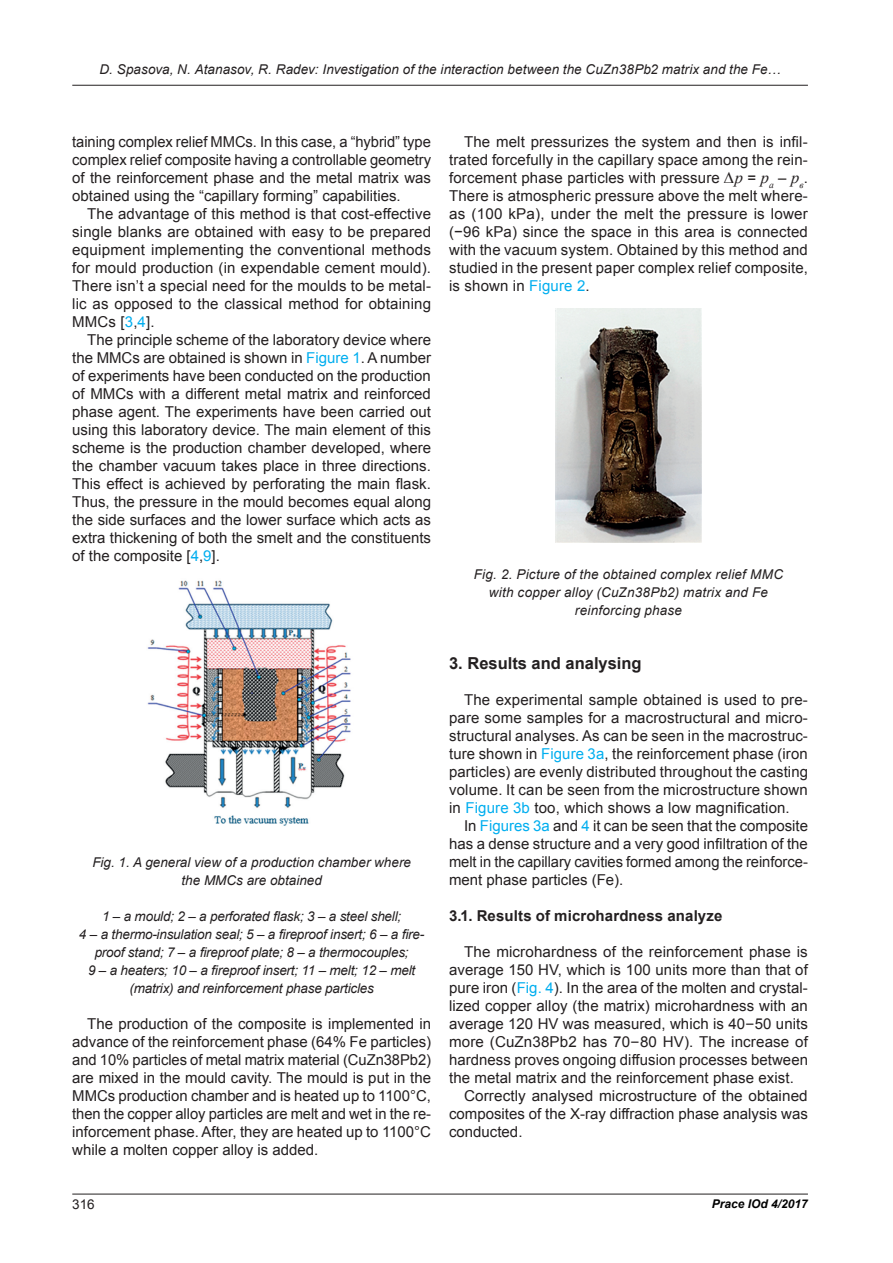
<style>
.page{position:relative;width:893px;height:1263px;background:#fff}
.page>*{position:absolute;margin:0;border:0;box-sizing:border-box;transform-origin:0 0}
.Nagłówek_1{font:700 16.5px "Arial";color:#231f20}
.t1{font:15px/18px "Arial";color:#231f20;text-align:justify}
.Nagłówek2{font:700 15px "Arial";letter-spacing:.01em;color:#231f20}
.Rysunki__tablice__wz{font:italic 13.5px/18px "Arial";color:#231f20;text-align:center}
.t2{font:13.5px "Arial";color:#231f20}
.t3{font:italic 700 12px "Arial";color:#000}
.s1{color:#00aeef}
.s2{font-family:"Times New Roman";font-style:italic;font-size:16.5px}
.s3{font-family:"Verdana"}
</style>
<div class="page">
<hr style="left:72px;top:1194px;width:736px;height:1px;background:#231f20">
<hr style="left:72px;top:85px;width:736px;height:1px;background:#231f20">
<img style="left:147px;top:580px;width:204px;height:246px">
<img style="left:555px;top:309px;width:147px;height:234px">
<p class="Rysunki__tablice__wz" style="left:100px;top:60px;width:683px">D. Spasova, N. Atanasov, R. Radev: Investigation of the interaction between the CuZn38Pb2 matrix and the Fe…</p>
<p class="t1" style="left:72px;top:133px;width:360px">taining complex relief MMCs. In this case, a “hybrid” type complex relief composite having a controllable geometry of the reinforcement phase and the metal matrix was obtained using the “capillary forming” capabilities.</p>
<p class="t1" style="left:72px;top:205px;width:360px;text-indent:15px">The advantage of this method is that cost-effective single blanks are obtained with easy to be prepared equipment implementing the conventional methods for mould production (in expendable cement mould).<br>There isn’t a special need for the moulds to be metal&shy;lic as opposed to the classical method for obtaining MMCs [<span class="s1">3</span>,<span class="s1">4</span>].</p>
<p class="t1" style="left:72px;top:331px;width:360px;text-indent:15px">The principle scheme of the laboratory device where the MMCs are obtained is shown in <span class="s1">Figure 1</span>. A number of experiments have been conducted on the production of MMCs with a different metal matrix and reinforced phase agent. The experiments have been carried out using this laboratory device. The main element of this scheme is the production chamber developed, where the chamber vacuum takes place in three directions.<br>This effect is achieved by perforating the main flask.<br>Thus, the pressure in the mould becomes equal along the side surfaces and the lower surface which acts as extra thickening of both the smelt and the constituents of the composite [<span class="s1">4</span>,<span class="s1">9</span>].</p>
<p class="Rysunki__tablice__wz" style="left:92px;top:853px;width:320px">Fig. 1. A general view of a production chamber where the MMCs are obtained</p>
<p class="Rysunki__tablice__wz" style="left:79px;top:907px;width:347px">1 – a mould; 2 – a perforated flask; 3 – a steel shell;<br>4 – a thermo-insulation seal; 5 – a fireproof insert; 6 – a fire&shy;proof stand; 7 – a fireproof plate; 8 – a thermocouples;<br>9 – a heaters; 10 – a fireproof insert; 11 – melt; 12 – melt (matrix) and reinforcement phase particles</p>
<p class="t1" style="left:72px;top:1015px;width:360px;text-indent:15px">The production of the composite is implemented in advance of the reinforcement phase (64% Fe particles) and 10% particles of metal matrix material (CuZn38Pb2) are mixed in the mould cavity. The mould is put in the MMCs production chamber and is heated up to 1100°C, then the copper alloy particles are melt and wet in the re&shy;inforcement phase. After, they are heated up to 1100°C while a molten copper alloy is added.</p>
<p class="t1" style="left:449px;top:133px;width:360px;text-indent:15px">The melt pressurizes the system and then is infil&shy;trated forcefully in the capillary space among the rein&shy;forcement phase particles with pressure <span class="s2">∆р</span> = <span class="s2">р</span><sub>а</sub> – <span class="s2">р</span><sub>в</sub>.<br>There is atmospheric pressure above the melt where&shy;as (100 kPa), under the melt the pressure is lower (−96 kPa) since the space in this area is connected with the vacuum system. Obtained by this method and studied in the present paper complex relief composite, is shown in <span class="s1">Figure 2</span>.</p>
<p class="Rysunki__tablice__wz" style="left:474px;top:565px;width:311px">Fig. 2. Picture of the obtained complex relief MMC with copper alloy (CuZn38Pb2) matrix and Fe reinforcing phase</p>
<p class="Nagłówek_1" style="left:449px;top:652px;width:194px">3. Results and analysing</p>
<p class="t1" style="left:449px;top:691px;width:360px;text-indent:15px">The experimental sample obtained is used to pre&shy;pare some samples for a macrostructural and micro&shy;structural analyses. As can be seen in the macrostruc&shy;ture shown in <span class="s1">Figure 3a</span>, the reinforcement phase (iron particles) are evenly distributed throughout the casting volume. It can be seen from the microstructure shown in <span class="s1">Figure 3b</span> too, which shows a low magnification.</p>
<p class="t1" style="left:449px;top:817px;width:360px;text-indent:15px">In <span class="s1">Figures 3a</span> and <span class="s1">4</span> it can be seen that the composite has a dense structure and a very good infiltration of the melt in the capillary cavities formed among the reinforce&shy;ment phase particles (Fe).</p>
<p class="Nagłówek2" style="left:449px;top:905px;width:275px">3.1. Results of microhardness analyze</p>
<p class="t1" style="left:449px;top:943px;width:360px;text-indent:15px">The microhardness of the reinforcement phase is average 150 HV, which is 100 units more than that of pure iron (<span class="s1">Fig. 4</span>). In the area of the molten and crystal&shy;lized copper alloy (the matrix) microhardness with an average 120 HV was measured, which is 40<span class="s3">‒</span>50 units more (CuZn38Pb2 has 70<span class="s3">‒</span>80 HV). The increase of hardness proves ongoing diffusion processes between the metal matrix and the reinforcement phase exist.</p>
<p class="t1" style="left:449px;top:1087px;width:360px;text-indent:15px">Correctly analysed microstructure of the obtained composites of the X-ray diffraction phase analysis was conducted.</p>
<p class="t2" style="left:72px;top:1195px;width:24px">316</p>
<p class="t3" style="left:712px;top:1196px;width:98px">Prace IOd 4/2017</p>
</div>
